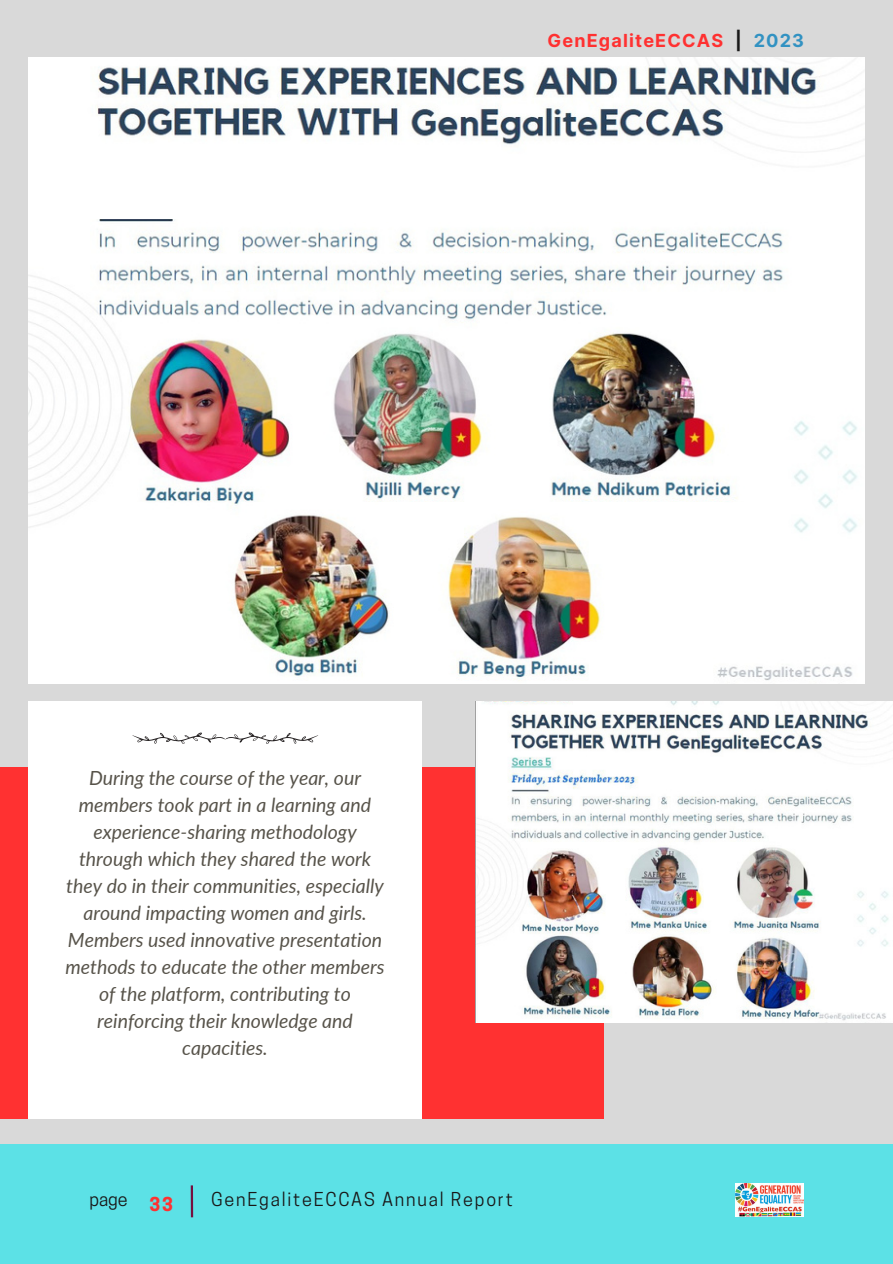
<style>
.page{position:relative;width:893px;height:1264px;background:#fff}
.page>*{position:absolute;margin:0;border:0;box-sizing:border-box;transform-origin:0 0}
.t1{font:italic 19.5px/27px "Lato";color:#57534a;text-align:center}
.t2{font:18px "Cooper Hewitt";letter-spacing:.1em;color:#191717}
.t3{font:700 18px "Inter";letter-spacing:.065em;color:#ff3131}
.t4{font:700 18px "Cooper Hewitt";color:#ff3131}
.s1{color:#191919}
.s2{color:#3292c2}
</style>
<div class="page">
<div style="left:0;top:0;width:892px;height:1263px;background:#d9d9d9"></div>
<div style="left:0;top:767px;width:603px;height:351px;background:#ff3131"></div>
<img style="left:29px;top:58px;width:835px;height:625px">
<img style="left:475px;top:701px;width:417px;height:321px">
<div style="left:0;top:1144px;width:892px;height:119px;background:#5ce1e6"></div>
<div style="left:29px;top:701px;width:392px;height:417px;background:#fff"></div>
<svg style="left:132px;top:732px;width:186px;height:11px"></svg>
<div style="left:70px;top:144px;width:283px;height:74px;background:#fff"></div>
<hr style="left:191px;top:1185px;width:2px;height:32px;background:#751040">
<img style="left:735px;top:1183px;width:68px;height:33px">
<p class="t3" style="left:547px;top:30px;width:258px">GenEgaliteECCAS <span class="s1">|</span> <span class="s2">2023</span></p>
<p class="t1" style="left:65px;top:764px;width:321px">During the course of the year, our members took part in a learning and experience-sharing methodology through which they shared the work they do in their communities, especially around impacting women and girls.<br>Members used innovative presentation methods to educate the other members of the platform, contributing to reinforcing their knowledge and capacities.</p>
<h2 class="t2" style="left:89px;top:1192px;width:40px">page</h2>
<p class="t4" style="left:149px;top:1197px;width:25px">33</p>
<p class="t2" style="left:211px;top:1192px;width:303px">GenEgaliteECCAS Annual Report</p>
</div>
